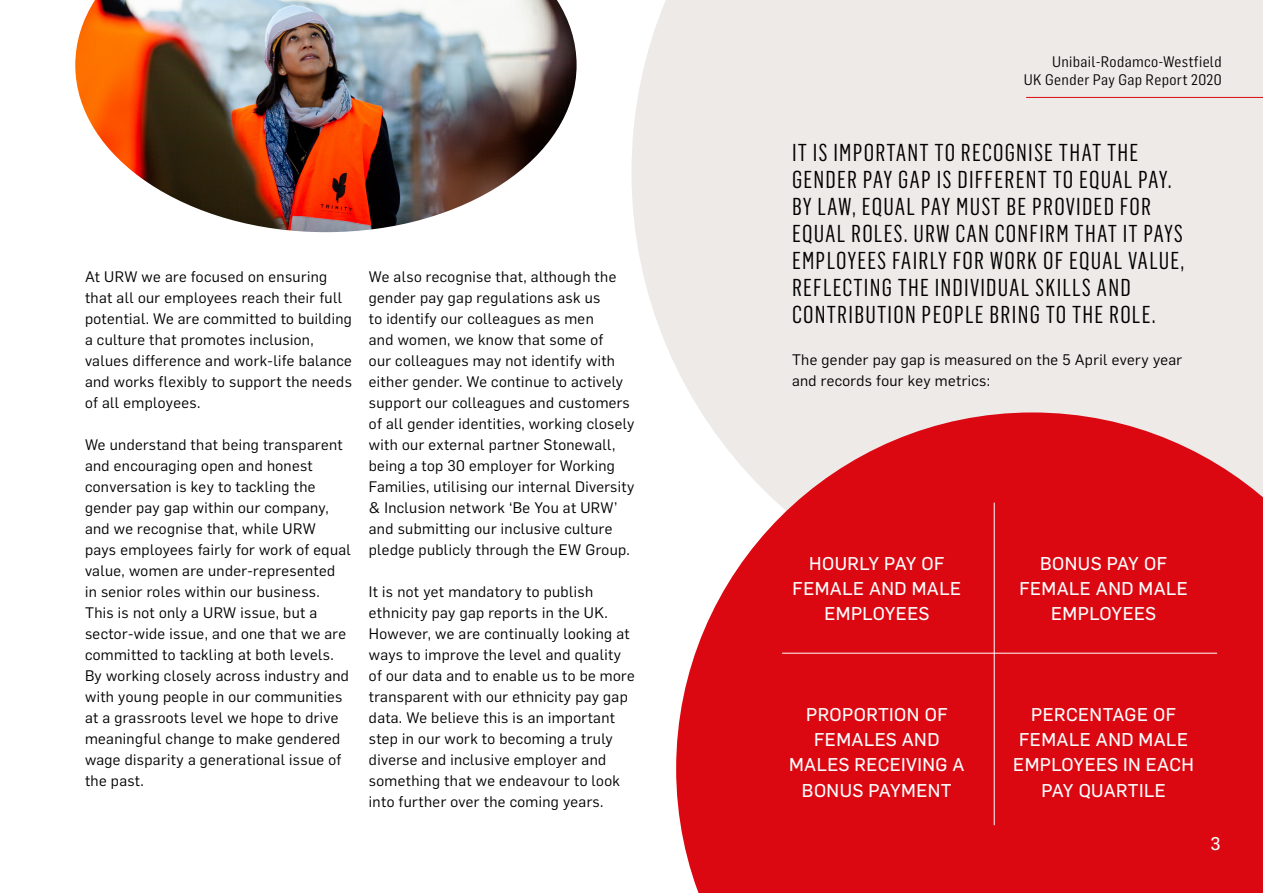
<style>
.page{position:relative;width:1263px;height:893px;background:#fff}
.page>*{position:absolute;margin:0;border:0;box-sizing:border-box;transform-origin:0 0}
.intro_text{font:24px/27px "Flama Condensed";letter-spacing:.05em;color:#000}
.body_bold{font:18.15px/25.3px "Flama Basic";letter-spacing:.025em;color:#fff;text-align:center}
.body_white{font:18px "Flama Basic";color:#fff}
.body{font:15px/21px "Flama";letter-spacing:.025em;color:#000}
.t1{font:15px/18px "Flama Semicondensed";letter-spacing:.025em;color:#000;text-align:right}
</style>
<div class="page">
<div style="left:631px;top:0;width:632px;height:412px;background:#eeeae8"></div>
<svg style="left:676px;top:412px;width:587px;height:481px;background:#de252d"></svg>
<hr style="left:994px;top:503px;width:1px;height:322px;background:#fff">
<hr style="left:782px;top:653px;width:435px;height:1px;background:#fff">
<img style="left:75px;top:0;width:502px;height:232px">
<hr style="left:1026px;top:97px;width:237px;height:1px;background:#db0812">
<p class="body" style="left:85px;top:265px;width:268px">At URW we are focused on ensuring that all our employees reach their full potential. We are committed to building a culture that promotes inclusion, values difference and work-life balance and works flexibly to support the needs of all employees.</p>
<p class="body" style="left:85px;top:433px;width:267px">We understand that being transparent and encouraging open and honest conversation is key to tackling the gender pay gap within our company, and we recognise that, while URW<br>pays employees fairly for work of equal value, women are under-represented<br>in senior roles within our business.<br>This is not only a URW issue, but a sector-wide issue, and one that we are committed to tackling at both levels.<br>By working closely across industry and with young people in our communities at a grassroots level we hope to drive meaningful change to make gendered wage disparity a generational issue of the past.</p>
<p class="body" style="left:369px;top:265px;width:267px">We also recognise that, although the gender pay gap regulations ask us<br>to identify our colleagues as men<br>and women, we know that some of<br>our colleagues may not identify with either gender. We continue to actively support our colleagues and customers of all gender identities, working closely with our external partner Stonewall, being a top 30 employer for Working Families, utilising our internal Diversity &amp; Inclusion network ‘Be You at URW’ and submitting our inclusive culture pledge publicly through the EW Group.</p>
<p class="body" style="left:369px;top:580px;width:267px">It is not yet mandatory to publish ethnicity pay gap reports in the UK.<br>However, we are continually looking at ways to improve the level and quality of our data and to enable us to be more transparent with our ethnicity pay gap data. We believe this is an important step in our work to becoming a truly diverse and inclusive employer and something that we endeavour to look into further over the coming years.</p>
<p class="t1" style="left:1024px;top:52px;width:199px">Unibail-Rodamco-Westfield<br>UK Gender Pay Gap Report 2020</p>
<p class="intro_text" style="left:792px;top:138px;width:394px">IT IS IMPORTANT TO RECOGNISE THAT THE GENDER PAY GAP IS DIFFERENT TO EQUAL PAY.<br>BY LAW, EQUAL PAY MUST BE PROVIDED FOR EQUAL ROLES. URW CAN CONFIRM THAT IT PAYS EMPLOYEES FAIRLY FOR WORK OF EQUAL VALUE, REFLECTING THE INDIVIDUAL SKILLS AND CONTRIBUTION PEOPLE BRING TO THE ROLE.</p>
<p class="body" style="left:792px;top:348px;width:392px">The gender pay gap is measured on the 5 April every year and records four key metrics:</p>
<p class="body_bold" style="left:792px;top:549px;width:170px">HOURLY PAY OF<br>FEMALE AND MALE<br>EMPLOYEES</p>
<p class="body_bold" style="left:789px;top:701px;width:177px">PROPORTION OF<br>FEMALES AND<br>MALES RECEIVING A<br>BONUS PAYMENT</p>
<p class="body_bold" style="left:1019px;top:549px;width:170px">BONUS PAY OF<br>FEMALE AND MALE<br>EMPLOYEES</p>
<p class="body_bold" style="left:1013px;top:701px;width:182px">PERCENTAGE OF<br>FEMALE AND MALE<br>EMPLOYEES IN EACH<br>PAY QUARTILE</p>
<p class="body_white" style="left:1210px;top:830px;width:12px">3</p>
</div>
